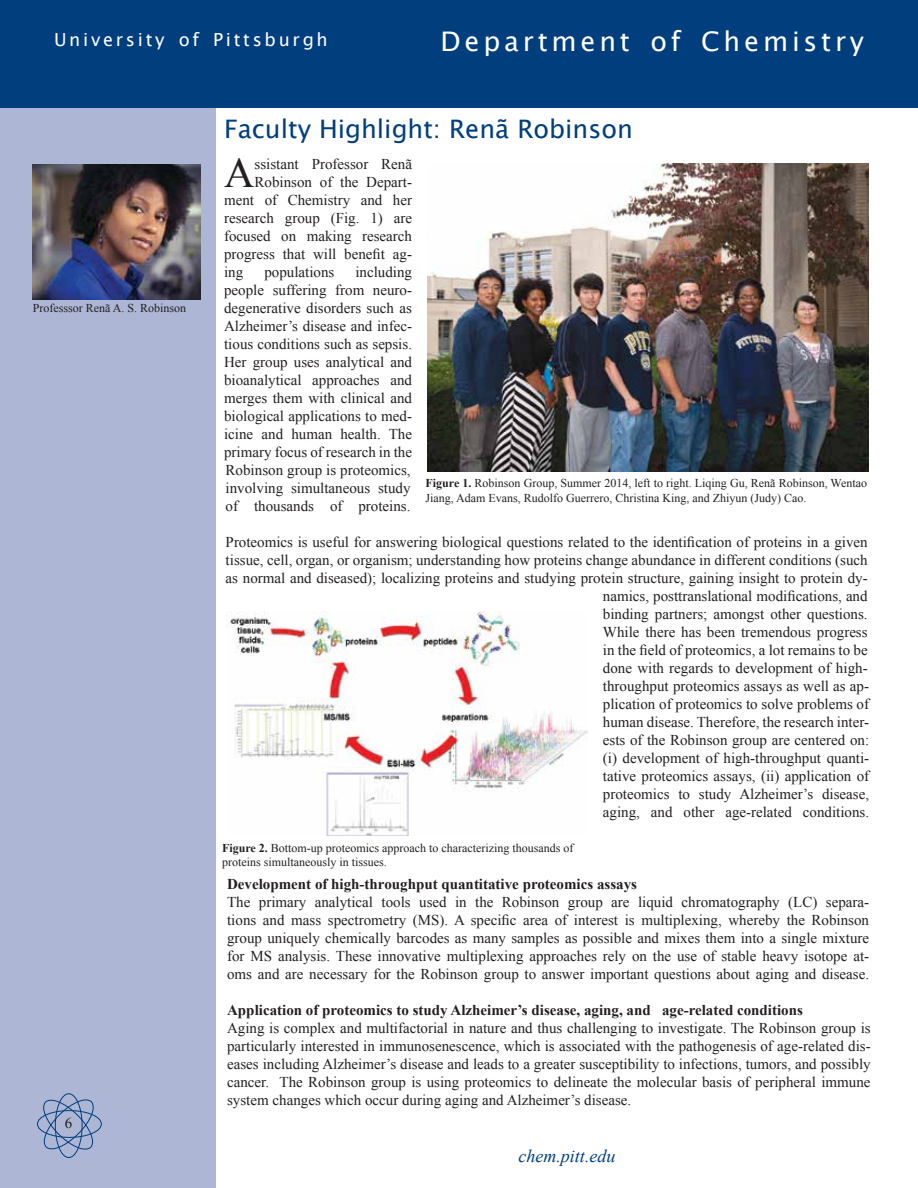
<style>
.page{position:relative;width:918px;height:1188px;background:#fff}
.page>*{position:absolute;margin:0;border:0;box-sizing:border-box;transform-origin:0 0}
.t1{font:42.15px "Times New Roman";color:#231f20}
.t2{font:27px "Lucida Sans Unicode";letter-spacing:.14em;color:#fff}
.t3{font:25.5px "Lucida Sans Unicode";color:#003e7e}
.t4{font:18px "Lucida Sans Unicode";letter-spacing:.15em;color:#fff}
.t5{font:italic 18px "Times New Roman";color:#003e7e}
.t6{font:15px/18px "Times New Roman";color:#231f20;text-align:justify}
.t7{font:700 15px "Times New Roman";color:#231f20}
.t8{font:12px/14.4px "Times New Roman";color:#231f20}
.s1{font-weight:700}
</style>
<div class="page">
<div style="left:0;top:0;width:918px;height:108px;background:#003e7e"></div>
<div style="left:0;top:108px;width:216px;height:1080px;background:#adb6d4"></div>
<svg style="left:39px;top:1097px;width:58px;height:56px;background:#96a6c8"></svg>
<div style="left:55px;top:1093px;width:28px;height:65px;border:1px solid #003e7e;border-radius:50%"></div>
<div style="left:37px;top:1110px;width:65px;height:28px;border:1px solid #003e7e;border-radius:50%"></div>
<img style="left:226px;top:611px;width:362px;height:224px">
<img style="left:33px;top:165px;width:167px;height:135px">
<img style="left:427px;top:164px;width:441px;height:307px">
<p class="t4" style="left:54px;top:26px;width:275px">University of Pittsburgh</p>
<h2 class="t2" style="left:440px;top:20px;width:425px">Department of Chemistry</h2>
<p class="t8" style="left:33px;top:301px;width:155px">Professsor Renã A. S. Robinson</p>
<p class="t6" style="left:65px;top:1114px;width:9px">6</p>
<h3 class="t3" style="left:224px;top:109px;width:410px">Faculty Highlight: Renã Robinson</h3>
<h1 class="t1" style="left:224px;top:145px;width:32px">A</h1>
<p class="t6" style="left:255px;top:155px;width:159px">ssistant Professor Renã</p>
<p class="t6" style="left:255px;top:173px;width:159px">Robinson of the Depart-</p>
<p class="t6" style="left:224px;top:191px;width:189px">ment of Chemistry and her</p>
<p class="t6" style="left:224px;top:209px;width:189px">research group (Fig. 1) are</p>
<p class="t6" style="left:224px;top:227px;width:189px">focused on making research</p>
<p class="t6" style="left:224px;top:245px;width:189px">progress that will benefit ag-</p>
<p class="t6" style="left:224px;top:263px;width:21px">ing</p>
<p class="t6" style="left:264px;top:263px;width:72px">populations</p>
<p class="t6" style="left:224px;top:263px;width:189px;text-indent:131px">including people suffering from neuro&shy;degenerative disorders such as Alzheimer’s disease and infec&shy;tious conditions such as sepsis.<br>Her group uses analytical and bioanalytical approaches and merges them with clinical and biological applications to med&shy;icine and human health. The primary focus of research in the Robinson group is proteomics, involving simultaneous study of thousands of proteins.</p>
<p class="t6" style="left:226px;top:533px;width:645px;text-align:right">Proteomics is useful for answering biological questions related to the identification of proteins in a given tissue, cell, organ, or organism; understanding how proteins change abundance in different conditions (such as normal and diseased); localizing proteins and studying protein structure, gaining insight to protein dy&shy;namics, posttranslational modifications, and<br>binding partners; amongst other questions.<br>While there has been tremendous progress<br>in the field of proteomics, a lot remains to be<br>done with regards to development of high-<br>throughput proteomics assays as well as ap-<br>plication of proteomics to solve problems of<br>human disease. Therefore, the research inter-<br>ests of the Robinson group are centered on:<br>(i) development of high-throughput quanti-<br>tative proteomics assays, (ii) application of<br>proteomics to study Alzheimer’s disease,<br>aging, and other age-related conditions.</p>
<p class="t8" style="left:426px;top:476px;width:443px"><span class="s1">Figure 1.</span> Robinson Group, Summer 2014, left to right. Liqing Gu, Renã Robinson, Wentao<br>Jiang, Adam Evans, Rudolfo Guerrero, Christina King, and Zhiyun (Judy) Cao.</p>
<p class="t8" style="left:222px;top:840px;width:353px"><span class="s1">Figure 2.</span> Bottom-up proteomics approach to characterizing thousands of proteins simultaneously in tissues.</p>
<p class="t7" style="left:227px;top:874px;width:411px">Development of high-throughput quantitative proteomics assays</p>
<p class="t6" style="left:227px;top:893px;width:644px">The primary analytical tools used in the Robinson group are liquid chromatography (LC) separa&shy;tions and mass spectrometry (MS). A specific area of interest is multiplexing, whereby the Robinson group uniquely chemically barcodes as many samples as possible and mixes them into a single mixture for MS analysis. These innovative multiplexing approaches rely on the use of stable heavy isotope at&shy;oms and are necessary for the Robinson group to answer important questions about aging and disease.</p>
<p class="t7" style="left:227px;top:1000px;width:577px">Application of proteomics to study Alzheimer’s disease, aging, and age-related conditions</p>
<p class="t6" style="left:227px;top:1019px;width:645px">Aging is complex and multifactorial in nature and thus challenging to investigate. The Robinson group is particularly interested in immunosenescence, which is associated with the pathogenesis of age-related dis&shy;eases including Alzheimer’s disease and leads to a greater susceptibility to infections, tumors, and possibly cancer. The Robinson group is using proteomics to delineate the molecular basis of peripheral immune system changes which occur during aging and Alzheimer’s disease.</p>
<p class="t5" style="left:519px;top:1144px;width:98px">chem.pitt.edu</p>
</div>
